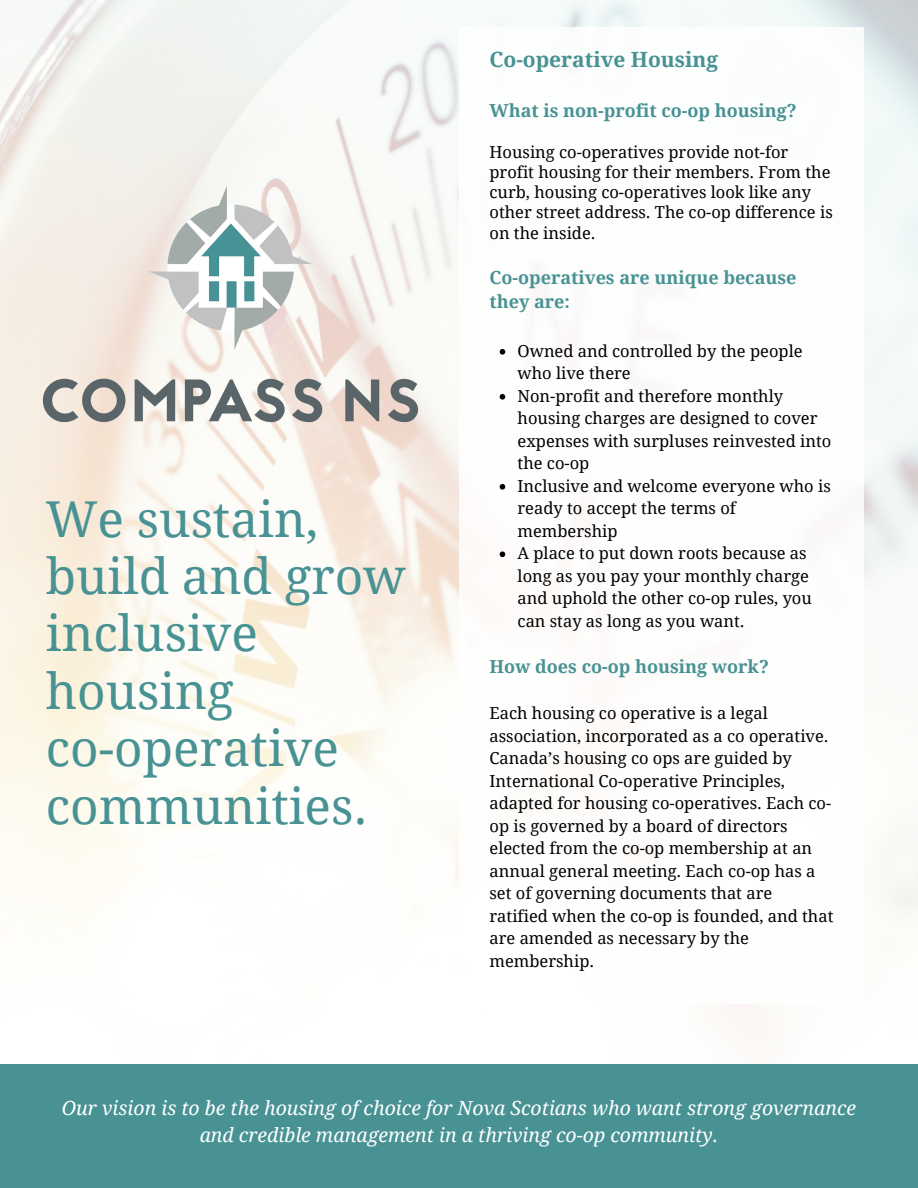
<style>
.page{position:relative;width:918px;height:1188px;background:#fff}
.page>*{position:absolute;margin:0;border:0;box-sizing:border-box;transform-origin:0 0}
.t1{font:49.5px/57.3px "Droid Serif";color:#489294}
.t2{font:700 21px "Droid Serif";color:#489294}
.t3{font:italic 19.5px/27px "Droid Serif";color:#fff;text-align:center}
.t4{font:700 18px/24.8px "Droid Serif";color:#489294}
.t5{font:16.5px/22.5px "Droid Serif";color:#000}
</style>
<div class="page">
<img style="left:0;top:0;width:918px;height:1027px">
<img style="left:37px;top:178px;width:386px;height:251px">
<div style="left:459px;top:27px;width:405px;height:977px;background:#fff"></div>
<div style="left:0;top:1064px;width:918px;height:124px;background:#489294"></div>
<svg style="left:500px;top:349px;width:5px;height:6px"></svg>
<svg style="left:500px;top:394px;width:5px;height:6px"></svg>
<svg style="left:500px;top:484px;width:5px;height:6px"></svg>
<svg style="left:500px;top:551px;width:5px;height:6px"></svg>
<h1 class="t1" style="left:46px;top:491px;width:362px">We sustain, build and grow inclusive housing co-operative communities.</h1>
<p class="t2" style="left:490px;top:47px;width:230px">Co-operative Housing</p>
<p class="t4" style="left:490px;top:99px;width:309px">What is non-profit co-op housing?</p>
<p class="t5" style="left:490px;top:142px;width:345px;line-height:20.2px">Housing co-operatives provide not-for profit housing for their members. From the curb, housing co-operatives look like any other street address. The co-op difference is on the inside.</p>
<p class="t4" style="left:490px;top:265px;width:309px">Co-operatives are unique because they are:</p>
<p class="t5" style="left:518px;top:340px;width:315px">Owned and controlled by the people who live there<br>Non-profit and therefore monthly housing charges are designed to cover expenses with surpluses reinvested into the co-op<br>Inclusive and welcome everyone who is ready to accept the terms of membership<br>A place to put down roots because as long as you pay your monthly charge and uphold the other co-op rules, you can stay as long as you want.</p>
<p class="t4" style="left:490px;top:654px;width:281px">How does co-op housing work?</p>
<p class="t5" style="left:490px;top:702px;width:346px">Each housing co operative is a legal association, incorporated as a co operative.<br>Canada’s housing co ops are guided by International Co-operative Principles, adapted for housing co-operatives. Each co&shy;op is governed by a board of directors elected from the co-op membership at an annual general meeting. Each co-op has a set of governing documents that are ratified when the co-op is founded, and that are amended as necessary by the membership.</p>
<p class="t3" style="left:62px;top:1094px;width:796px">Our vision is to be the housing of choice for Nova Scotians who want strong governance and credible management in a thriving co-op community.</p>
</div>
